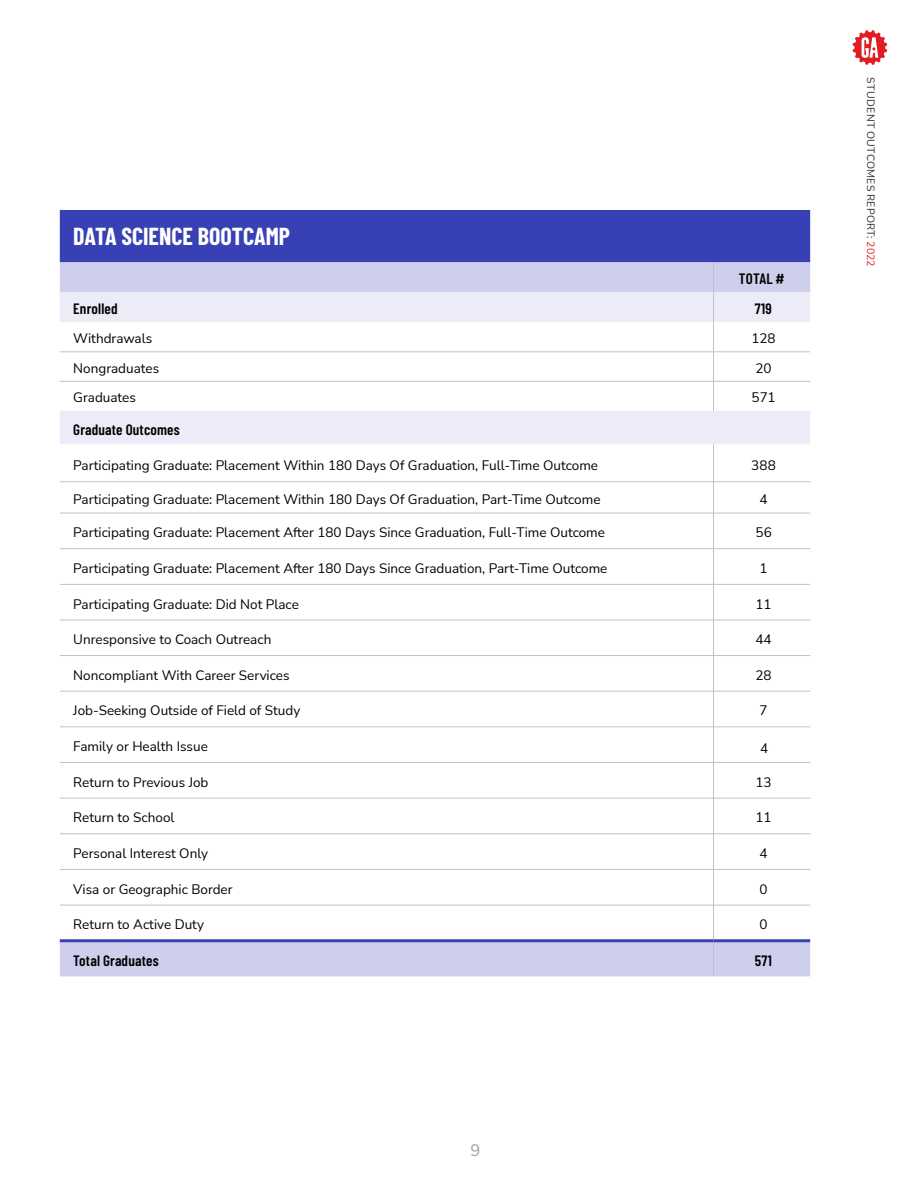
<style>
.page{position:relative;width:918px;height:1188px;background:#fff}
.page>*{position:absolute;margin:0;border:0;box-sizing:border-box;transform-origin:0 0}
.t1{font:700 24px "Barlow Condensed";letter-spacing:-.005em;color:#fff}
.t2{font:16.5px "Nunito Sans";color:#9d9d9d}
.t3{font:600 15px "Barlow Condensed";letter-spacing:.01em;color:#000}
.t4{font:13.5px "Nunito Sans";color:#000}
.t5{font:10.5px "Nunito Sans";letter-spacing:.025em;color:#2e2e2e}
.s1{color:#e21c23}
</style>
<div class="page">
<svg style="left:853px;top:30px;width:34px;height:35px"></svg>
<div style="left:60px;top:411px;width:750px;height:33px;background:#ebecf8"></div>
<svg style="left:60px;top:482px;width:750px;height:423px"></svg>
<div style="left:60px;top:942px;width:750px;height:34px;background:#cdcfec"></div>
<hr style="left:713px;top:444px;width:1px;height:38px;background:#c2c2c2">
<hr style="left:60px;top:481px;width:654px;height:1px;background:#c2c2c2">
<hr style="left:714px;top:481px;width:96px;height:1px;background:#c2c2c2">
<hr style="left:713px;top:482px;width:1px;height:31px;background:#c2c2c2">
<hr style="left:60px;top:513px;width:654px;height:1px;background:#c2c2c2">
<hr style="left:714px;top:513px;width:96px;height:1px;background:#c2c2c2">
<hr style="left:713px;top:513px;width:1px;height:36px;background:#c2c2c2">
<hr style="left:60px;top:548px;width:654px;height:1px;background:#c2c2c2">
<hr style="left:714px;top:548px;width:96px;height:1px;background:#c2c2c2">
<hr style="left:713px;top:549px;width:1px;height:35px;background:#c2c2c2">
<hr style="left:60px;top:584px;width:654px;height:1px;background:#c2c2c2">
<hr style="left:714px;top:584px;width:96px;height:1px;background:#c2c2c2">
<hr style="left:713px;top:585px;width:1px;height:35px;background:#c2c2c2">
<hr style="left:60px;top:620px;width:654px;height:1px;background:#c2c2c2">
<hr style="left:714px;top:620px;width:96px;height:1px;background:#c2c2c2">
<hr style="left:713px;top:620px;width:1px;height:35px;background:#c2c2c2">
<hr style="left:60px;top:655px;width:654px;height:1px;background:#c2c2c2">
<hr style="left:714px;top:655px;width:96px;height:1px;background:#c2c2c2">
<hr style="left:713px;top:656px;width:1px;height:35px;background:#c2c2c2">
<hr style="left:713px;top:691px;width:1px;height:36px;background:#c2c2c2">
<hr style="left:60px;top:727px;width:654px;height:1px;background:#c2c2c2">
<hr style="left:714px;top:727px;width:96px;height:1px;background:#c2c2c2">
<hr style="left:713px;top:727px;width:1px;height:35px;background:#c2c2c2">
<hr style="left:60px;top:762px;width:654px;height:1px;background:#c2c2c2">
<hr style="left:714px;top:762px;width:96px;height:1px;background:#c2c2c2">
<hr style="left:713px;top:763px;width:1px;height:35px;background:#c2c2c2">
<hr style="left:60px;top:798px;width:654px;height:1px;background:#c2c2c2">
<hr style="left:714px;top:798px;width:96px;height:1px;background:#c2c2c2">
<hr style="left:713px;top:798px;width:1px;height:36px;background:#c2c2c2">
<hr style="left:60px;top:834px;width:654px;height:1px;background:#c2c2c2">
<hr style="left:714px;top:834px;width:96px;height:1px;background:#c2c2c2">
<hr style="left:713px;top:834px;width:1px;height:35px;background:#c2c2c2">
<hr style="left:60px;top:869px;width:654px;height:1px;background:#c2c2c2">
<hr style="left:714px;top:869px;width:96px;height:1px;background:#c2c2c2">
<hr style="left:713px;top:870px;width:1px;height:35px;background:#c2c2c2">
<hr style="left:60px;top:905px;width:654px;height:1px;background:#c2c2c2">
<hr style="left:714px;top:905px;width:96px;height:1px;background:#c2c2c2">
<hr style="left:713px;top:905px;width:1px;height:34px;background:#c2c2c2">
<hr style="left:713px;top:942px;width:1px;height:34px;background:#c2c2c2">
<hr style="left:60px;top:691px;width:654px;height:1px;background:#c2c2c2">
<hr style="left:714px;top:691px;width:96px;height:1px;background:#c2c2c2">
<hr style="left:60px;top:939px;width:654px;height:3px;background:#3740b5">
<hr style="left:714px;top:939px;width:96px;height:3px;background:#3740b5">
<svg style="left:60px;top:210px;width:750px;height:112px;background:#8f94d5"></svg>
<svg style="left:60px;top:351px;width:750px;height:30px"></svg>
<hr style="left:713px;top:262px;width:1px;height:30px;background:#c2c2c2">
<hr style="left:713px;top:292px;width:1px;height:30px;background:#c2c2c2">
<hr style="left:713px;top:322px;width:1px;height:30px;background:#c2c2c2">
<hr style="left:60px;top:352px;width:654px;height:1px;background:#c2c2c2">
<hr style="left:714px;top:352px;width:96px;height:1px;background:#c2c2c2">
<svg style="left:713px;top:353px;width:1px;height:28px"></svg>
<hr style="left:60px;top:381px;width:654px;height:1px;background:#c2c2c2">
<hr style="left:714px;top:381px;width:96px;height:1px;background:#c2c2c2">
<hr style="left:713px;top:381px;width:1px;height:30px;background:#c2c2c2">
<h1 class="t1" style="left:73px;top:219px;width:218px">DATA SCIENCE BOOTCAMP</h1>
<p class="t3" style="left:739px;top:268px;width:47px">TOTAL #</p>
<p class="t3" style="left:73px;top:298px;width:46px">Enrolled</p>
<p class="t3" style="left:755px;top:298px;width:19px">719</p>
<p class="t4" style="left:73px;top:329px;width:80px">Withdrawals</p>
<p class="t4" style="left:751px;top:329px;width:26px">128</p>
<p class="t4" style="left:73px;top:359px;width:87px">Nongraduates</p>
<p class="t4" style="left:755px;top:359px;width:18px">20</p>
<p class="t4" style="left:73px;top:388px;width:64px">Graduates</p>
<p class="t4" style="left:752px;top:388px;width:25px">571</p>
<p class="t3" style="left:73px;top:418px;width:108px">Graduate Outcomes</p>
<p class="t4" style="left:73px;top:455px;width:526px">Participating Graduate: Placement Within 180 Days Of Graduation, Full-Time Outcome</p>
<p class="t4" style="left:751px;top:455px;width:26px">388</p>
<p class="t4" style="left:73px;top:490px;width:529px">Participating Graduate: Placement Within 180 Days Of Graduation, Part-Time Outcome</p>
<p class="t4" style="left:760px;top:490px;width:10px">4</p>
<p class="t4" style="left:73px;top:523px;width:533px">Participating Graduate: Placement After 180 Days Since Graduation, Full-Time Outcome</p>
<p class="t4" style="left:755px;top:523px;width:18px">56</p>
<p class="t4" style="left:73px;top:559px;width:536px">Participating Graduate: Placement After 180 Days Since Graduation, Part-Time Outcome</p>
<p class="t4" style="left:760px;top:559px;width:10px">1</p>
<p class="t4" style="left:73px;top:595px;width:227px">Participating Graduate: Did Not Place</p>
<p class="t4" style="left:755px;top:595px;width:18px">11</p>
<p class="t4" style="left:73px;top:630px;width:200px">Unresponsive to Coach Outreach</p>
<p class="t4" style="left:755px;top:630px;width:18px">44</p>
<p class="t4" style="left:73px;top:666px;width:218px">Noncompliant With Career Services</p>
<p class="t4" style="left:755px;top:666px;width:18px">28</p>
<p class="t4" style="left:73px;top:701px;width:228px">Job-Seeking Outside of Field of Study</p>
<p class="t4" style="left:760px;top:701px;width:10px">7</p>
<p class="t4" style="left:73px;top:737px;width:136px">Family or Health Issue</p>
<p class="t4" style="left:760px;top:739px;width:10px">4</p>
<p class="t4" style="left:73px;top:773px;width:137px">Return to Previous Job</p>
<p class="t4" style="left:755px;top:773px;width:18px">13</p>
<p class="t4" style="left:73px;top:808px;width:103px">Return to School</p>
<p class="t4" style="left:755px;top:808px;width:18px">11</p>
<p class="t4" style="left:73px;top:844px;width:136px">Personal Interest Only</p>
<p class="t4" style="left:760px;top:844px;width:10px">4</p>
<p class="t4" style="left:73px;top:880px;width:161px">Visa or Geographic Border</p>
<p class="t4" style="left:760px;top:880px;width:10px">0</p>
<p class="t4" style="left:73px;top:915px;width:132px">Return to Active Duty</p>
<p class="t4" style="left:760px;top:915px;width:10px">0</p>
<p class="t3" style="left:73px;top:950px;width:87px">Total Graduates</p>
<p class="t3" style="left:755px;top:950px;width:19px">571</p>
<p class="t2" style="left:471px;top:1138px;width:11px">9</p>
<p class="t5" style="left:878px;top:77px;width:191px;rotate:90deg">STUDENT OUTCOMES REPORT: <span class="s1">2022</span></p>
</div>
